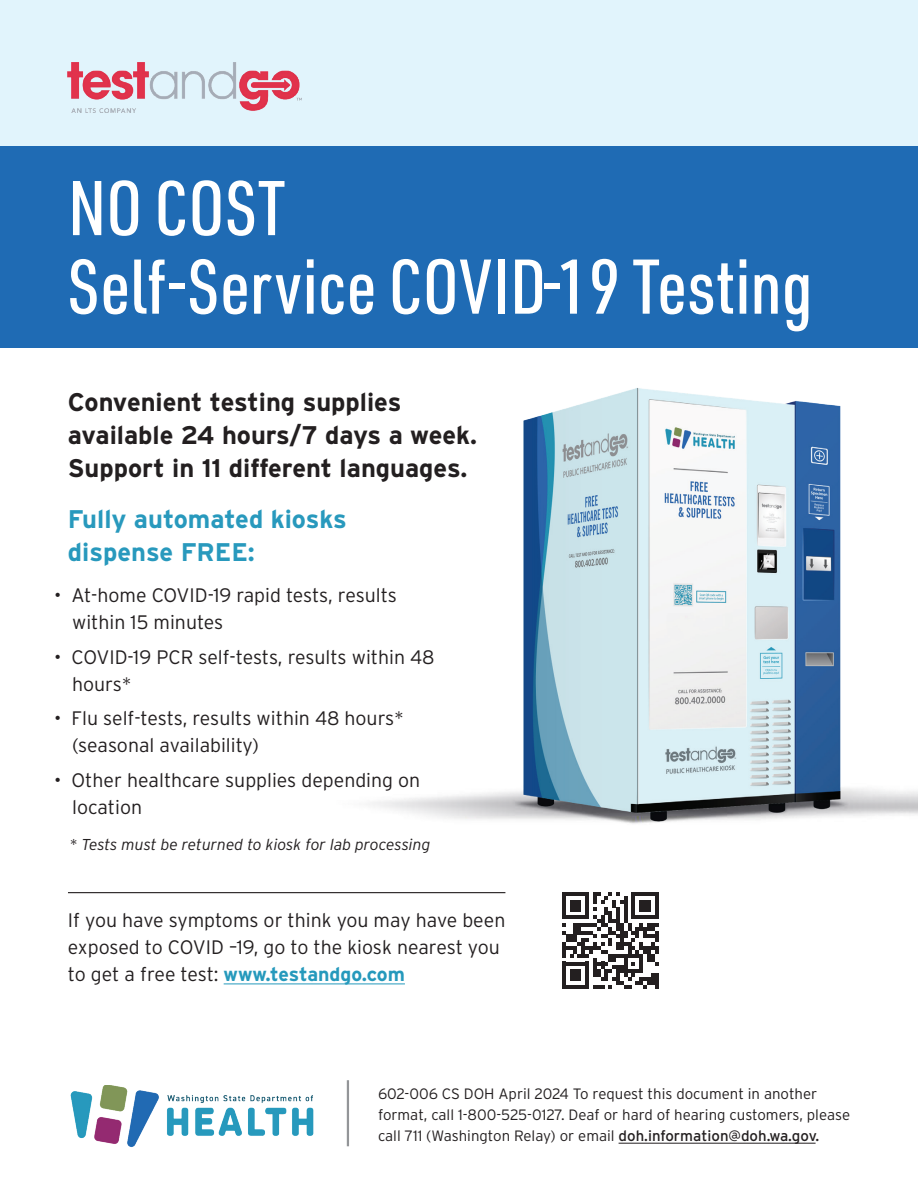
<style>
.page{position:relative;width:918px;height:1188px;background:#fff}
.page>*{position:absolute;margin:0;border:0;box-sizing:border-box;transform-origin:0 0}
.t1{font:500 75.75px/78.6px "URWDIN Cond";letter-spacing:.005em;color:#fff}
.t2{font:700 25.5px/33px "Interstate";color:#231f20}
.t3{font:700 25.5px/33px "Interstate";color:#2899bd}
.t4{font:300 19.5px/27px "Interstate";color:#231f20}
.Footnote{font:italic 300 15.75px "Interstate";color:#231f20}
.t5{font:300 15px/21px "Interstate";color:#231f20}
.s1{font-weight:700;color:#2599bc}
.s2{font-weight:400}
</style>
<div class="page">
<div style="left:0;top:0;width:918px;height:146px;background:#e1f4fc"></div>
<img style="left:68px;top:62px;width:233px;height:50px">
<div style="left:0;top:146px;width:918px;height:202px;background:#1f6bb4"></div>
<img style="left:70px;top:1085px;width:244px;height:62px">
<img style="left:369px;top:388px;width:549px;height:436px">
<hr style="left:619px;top:1143px;width:197px;height:1px;background:#231f20">
<hr style="left:224px;top:984px;width:181px;height:1px;background:#2599bc">
<hr style="left:68px;top:892px;width:437px;height:1px;background:#231f20">
<hr style="left:347px;top:1080px;width:2px;height:66px;background:#939598">
<svg style="left:562px;top:892px;width:97px;height:97px"></svg>
<h1 class="t1" style="left:68px;top:166px;width:746px">NO COST<br>Self-Service COVID-19 Testing</h1>
<h2 class="t2" style="left:68px;top:386px;width:411px">Convenient testing supplies available 24 hours/7 days a week.<br>Support in 11 different languages.</h2>
<h2 class="t3" style="left:68px;top:502px;width:280px">Fully automated kiosks dispense FREE:</h2>
<p class="t4" style="left:72px;top:582px;width:326px;text-indent:-18px">• At-home COVID-19 rapid tests, results within 15 minutes</p>
<p class="t4" style="left:72px;top:643px;width:364px;text-indent:-18px">• COVID-19 PCR self-tests, results within 48 hours*</p>
<p class="t4" style="left:72px;top:705px;width:333px;text-indent:-18px">• Flu self-tests, results within 48 hours* (seasonal availability)</p>
<p class="t4" style="left:72px;top:766px;width:350px;text-indent:-18px">• Other healthcare supplies depending on location</p>
<p class="Footnote" style="left:70px;top:836px;width:362px">* Tests must be returned to kiosk for lab processing</p>
<p class="t4" style="left:68px;top:907px;width:439px">If you have symptoms or think you may have been exposed to COVID –19, go to the kiosk nearest you to get a free test: <span class="s1">www.testandgo.com</span></p>
<p class="t5" style="left:378px;top:1083px;width:474px">602-006 CS DOH April 2024 To request this document in another format, call 1-800-525-0127. Deaf or hard of hearing customers, please call 711 (Washington Relay) or email <span class="s2">doh.information@doh.wa.gov.</span></p>
</div>
